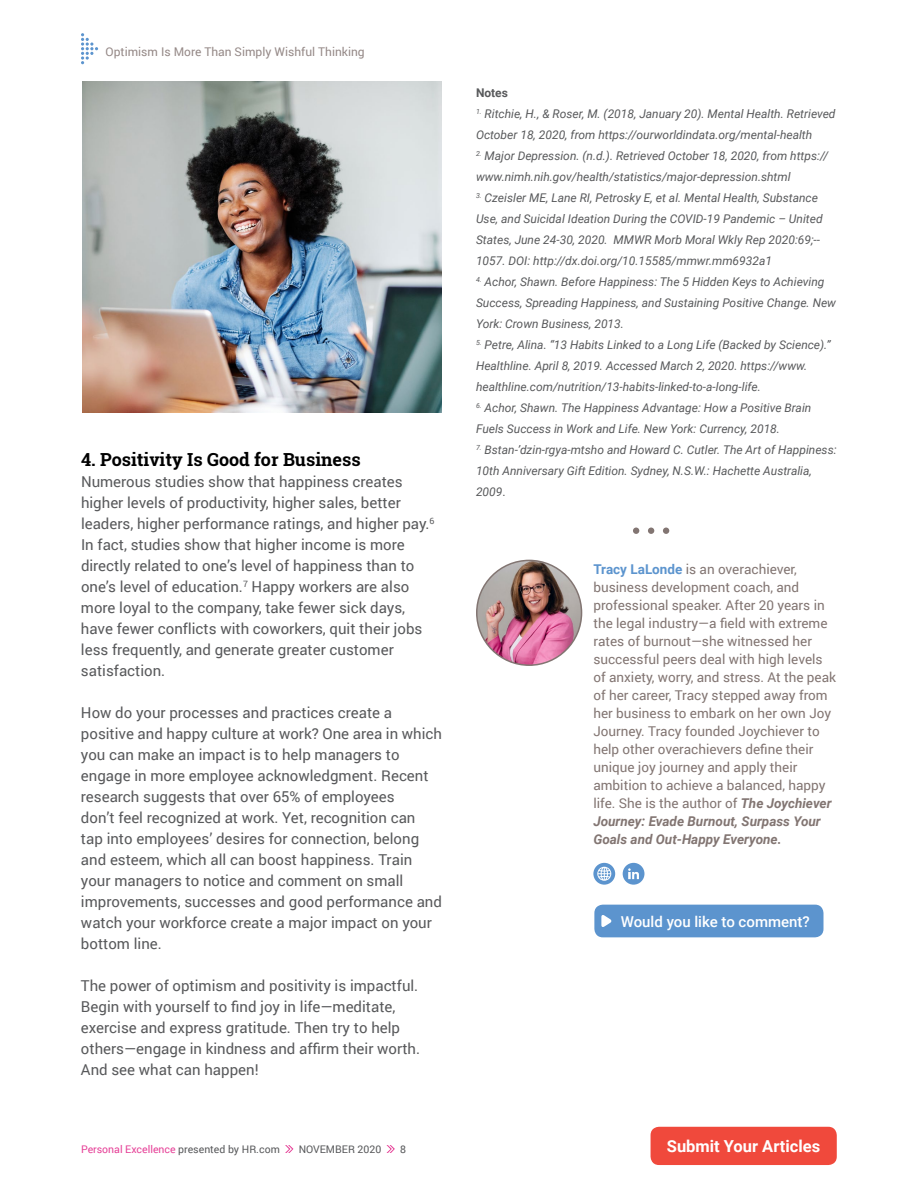
<style>
.page{position:relative;width:918px;height:1188px;background:#fff}
.page>*{position:absolute;margin:0;border:0;box-sizing:border-box;transform-origin:0 0}
.t1{font:700 18px "Roboto Slab";color:#000}
.t2{font:700 16.5px "Roboto";color:#fff}
.t3{font:15px/21px "Roboto";color:#58595b}
.t4{font:500 15px "Roboto";color:#fff}
.t5{font:13.5px/18px "Roboto";color:#827572}
.t6{font:italic 12px/21px "Roboto";color:#58595b}
.t7{font:12px "Roboto";color:#958987}
.t8{font:700 12px "Roboto";color:#58595b}
.t9{font:10.5px "Roboto";color:#e64097}
.t10{font:10.5px "Roboto";color:#58595b}
.s1{font-style:normal}
.s2{font-weight:700;color:#5c94ce}
.s3{font-weight:700;font-style:italic}
.s4{color:#58595b}
</style>
<div class="page">
<div style="left:594px;top:905px;width:230px;height:32px;background:#5c94ce;border-radius:9px"></div>
<svg style="left:601px;top:915px;width:11px;height:12px"></svg>
<img style="left:477px;top:560px;width:105px;height:105px;border-radius:52px">
<div style="left:476px;top:560px;width:106px;height:106px;border:2px solid #827572;border-radius:50%"></div>
<svg style="left:593px;top:863px;width:22px;height:22px"></svg>
<svg style="left:623px;top:863px;width:21px;height:22px"></svg>
<svg style="left:633px;top:528px;width:6px;height:6px"></svg>
<svg style="left:648px;top:528px;width:6px;height:6px"></svg>
<svg style="left:663px;top:528px;width:6px;height:6px"></svg>
<img style="left:82px;top:81px;width:360px;height:332px">
<svg style="left:81px;top:33px;width:17px;height:31px"></svg>
<div style="left:651px;top:1127px;width:186px;height:38px;background:#f0493c;border-radius:9px"></div>
<svg style="left:285px;top:1145px;width:8px;height:8px"></svg>
<svg style="left:386px;top:1145px;width:9px;height:8px"></svg>
<p class="t7" style="left:106px;top:43px;width:261px">Optimism Is More Than Simply Wishful Thinking</p>
<p class="t1" style="left:81px;top:447px;width:281px">4. Positivity Is Good for Business</p>
<p class="t3" style="left:81px;top:470px;width:355px">Numerous studies show that happiness creates higher levels of productivity, higher sales, better leaders, higher performance ratings, and higher pay.<sup>6<br></sup>In fact, studies show that higher income is more directly related to one’s level of happiness than to one’s level of education.<sup>7</sup> Happy workers are also more loyal to the company, take fewer sick days, have fewer conflicts with coworkers, quit their jobs less frequently, and generate greater customer satisfaction.</p>
<p class="t3" style="left:81px;top:701px;width:362px">How do your processes and practices create a positive and happy culture at work? One area in which you can make an impact is to help managers to engage in more employee acknowledgment. Recent research suggests that over 65% of employees<br>don’t feel recognized at work. Yet, recognition can<br>tap into employees’ desires for connection, belong and esteem, which all can boost happiness. Train your managers to notice and comment on small improvements, successes and good performance and watch your workforce create a major impact on your bottom line.</p>
<p class="t3" style="left:81px;top:975px;width:341px">The power of optimism and positivity is impactful.<br>Begin with yourself to find joy in life—meditate, exercise and express gratitude. Then try to help others—engage in kindness and affirm their worth.<br>And see what can happen!</p>
<p class="t8" style="left:476px;top:84px;width:33px">Notes</p>
<p class="t6" style="left:476px;top:103px;width:361px"><sup>1.</sup> Ritchie, H., &amp; Roser, M. (2018, January 20). Mental Health. Retrieved<br>October 18, 2020, from https://ourworldindata.org/mental-health</p>
<p class="t6" style="left:476px;top:145px;width:354px"><sup>2.</sup> Major Depression. (n.d.). Retrieved October 18, 2020, from https:// www.nimh.nih.gov/health/statistics/major-depression.shtml</p>
<p class="t6" style="left:476px;top:187px;width:348px"><sup>3.</sup> Czeisler ME, Lane RI, Petrosky E, et al. Mental Health, Substance Use, and Suicidal Ideation During the COVID-19 Pandemic – United States, June 24-30, 2020. MMWR Morb Moral Wkly Rep 2020:69;-- 1057. DOI: http://dx.doi.org/10.15585/mmwr.mm6932a1</p>
<p class="t6" style="left:476px;top:271px;width:362px"><sup>4.</sup> Achor, Shawn. Before Happiness: The 5 Hidden Keys to Achieving<br>Success, Spreading Happiness, and Sustaining Positive Change. New<br>York: Crown Business, 2013.</p>
<p class="t6" style="left:476px;top:334px;width:356px"><sup>5.</sup> Petre, Alina. “13 Habits Linked to a Long Life (Backed by Science).”<br>Healthline. April 8, 2019. Accessed March 2, 2020. https://www. healthline.com/nutrition/13-habits-linked-to-a-long-life.</p>
<p class="t6" style="left:476px;top:397px;width:337px"><sup>6.</sup> Achor, Shawn. The Happiness Advantage: How a Positive Brain<br>Fuels Success in Work and Life. New York: Currency, 2018.</p>
<p class="t6" style="left:476px;top:439px;width:362px"><sup>7.</sup> Bstan-ʼdzin-rgya-mtsho and Howard C. Cutler. The Art of Happiness:<br>10th Anniversary Gift Edition. Sydney, N.S.W.: Hachette Australia,<br>2009<span class="s1">.</span></p>
<p class="t5" style="left:593px;top:559px;width:244px"><span class="s2">Tracy LaLonde</span> is an overachiever, business development coach, and professional speaker. After 20 years in the legal industry—a field with extreme rates of burnout—she witnessed her successful peers deal with high levels of anxiety, worry, and stress. At the peak of her career, Tracy stepped away from her business to embark on her own Joy Journey. Tracy founded Joychiever to help other overachievers define their unique joy journey and apply their ambition to achieve a balanced, happy life. She is the author of <span class="s3">The Joychiever Journey: Evade Burnout, Surpass Your Goals and Out-Happy Everyone.</span></p>
<p class="t4" style="left:621px;top:911px;width:191px">Would you like to comment?</p>
<p class="t9" style="left:81px;top:1142px;width:200px">Personal Excellence <span class="s4">presented by HR.com</span></p>
<p class="t10" style="left:299px;top:1142px;width:84px">NOVEMBER 2020</p>
<p class="t10" style="left:400px;top:1142px;width:7px">8</p>
<p class="t2" style="left:667px;top:1135px;width:155px">Submit Your Articles</p>
</div>
